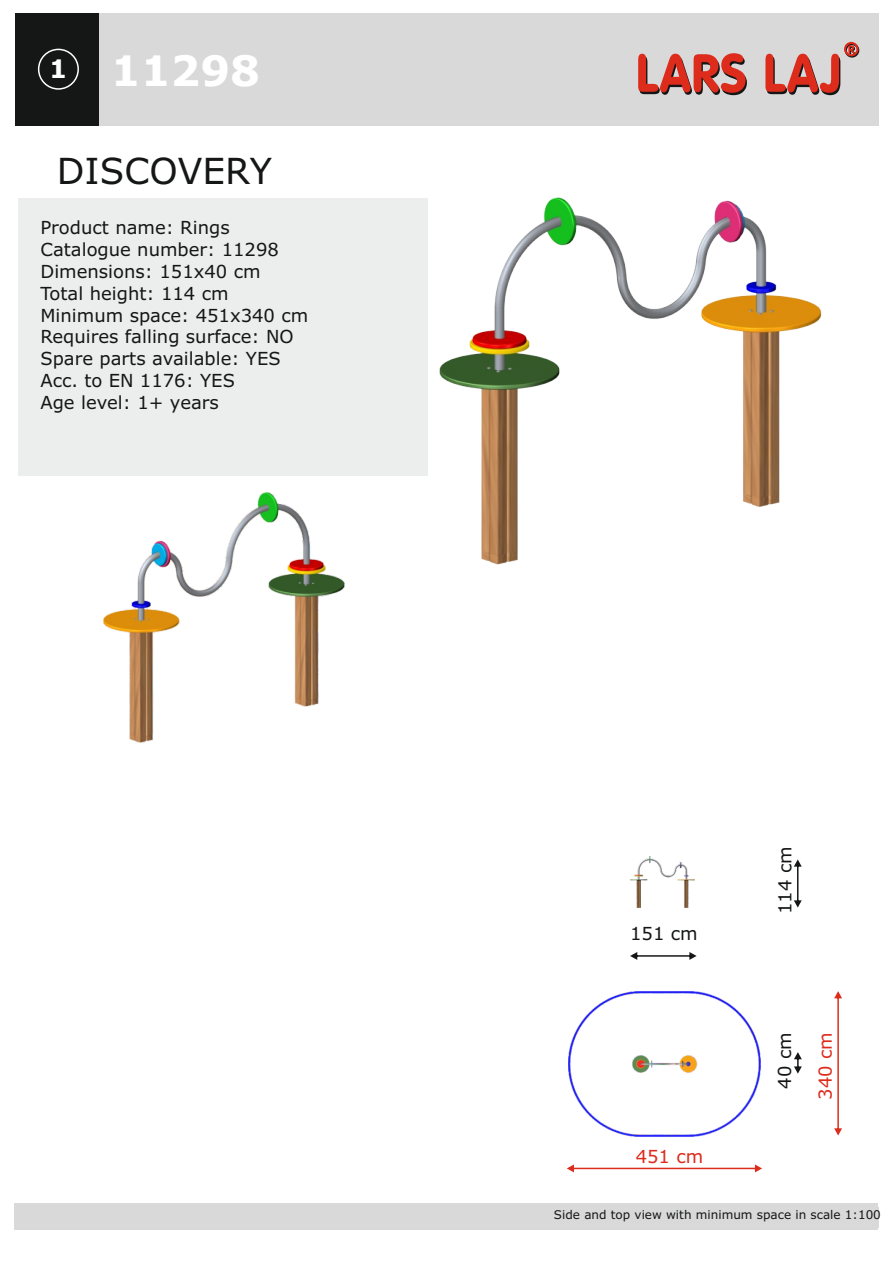
<style>
.page{position:relative;width:893px;height:1263px;background:#fff}
.page>*{position:absolute;margin:0;border:0;box-sizing:border-box;transform-origin:0 0}
.t1{font:700 42px "Verdana";color:#fff}
.t2{font:36px "Verdana";color:#151616}
.t3{font:18px/21.9px "Verdana";color:#151616}
.t4{font:18px "Verdana";color:#dd2b1c}
.t5{font:12px "Verdana";color:#151616}
</style>
<div class="page">
<div style="left:18px;top:198px;width:409px;height:278px;background:#eceded"></div>
<div style="left:15px;top:13px;width:864px;height:112px;background:#d9d9da"></div>
<div style="left:15px;top:13px;width:83px;height:112px;background:#151616"></div>
<div style="left:38px;top:49px;width:41px;height:41px;border:2px solid #fff;border-radius:50%"></div>
<div style="left:15px;top:1203px;width:863px;height:26px;background:#d9d9da"></div>
<div style="left:845px;top:43px;width:14px;height:15px;border:2px solid #151616;border-radius:50%"></div>
<svg style="left:638px;top:53px;width:202px;height:42px"></svg>
<svg style="left:848px;top:45px;width:7px;height:8px"></svg>
<div style="left:844px;top:42px;width:14px;height:14px;border:2px solid #dd2b1c;border-radius:50%"></div>
<svg style="left:834px;top:991px;width:8px;height:144px"></svg>
<svg style="left:567px;top:1164px;width:195px;height:8px"></svg>
<svg style="left:794px;top:859px;width:8px;height:48px"></svg>
<svg style="left:794px;top:1052px;width:8px;height:22px"></svg>
<svg style="left:630px;top:952px;width:67px;height:8px"></svg>
<img style="left:439px;top:198px;width:383px;height:367px">
<img style="left:104px;top:493px;width:240px;height:249px">
<img style="left:569px;top:991px;width:192px;height:145px">
<img style="left:630px;top:857px;width:64px;height:51px">
<h1 class="t1" style="left:49px;top:54px;width:213px"><sup>1</sup> 11298</h1>
<h2 class="t2" style="left:57px;top:156px;width:217px">DISCOVERY</h2>
<p class="t3" style="left:40px;top:218px;width:269px">Product name: Rings<br>Catalogue number: 11298<br>Dimensions: 151x40 cm<br>Total height: 114 cm<br>Minimum space: 451x340 cm<br>Requires falling surface: NO<br>Spare parts available: YES<br>Acc. to EN 1176: YES<br>Age level: 1+ years</p>
<p class="t3" style="left:630px;top:924px;width:69px">151 cm</p>
<p class="t4" style="left:636px;top:1149px;width:69px">451 cm</p>
<p class="t3" style="left:775px;top:914px;width:69px;rotate:-90deg">114 cm</p>
<p class="t3" style="left:775px;top:1088px;width:58px;rotate:-90deg">40 cm</p>
<p class="t4" style="left:818px;top:1100px;width:69px;rotate:-90deg">340 cm</p>
<p class="t5" style="left:554px;top:1210px;width:328px">Side and top view with minimum space in scale 1:100</p>
</div>
